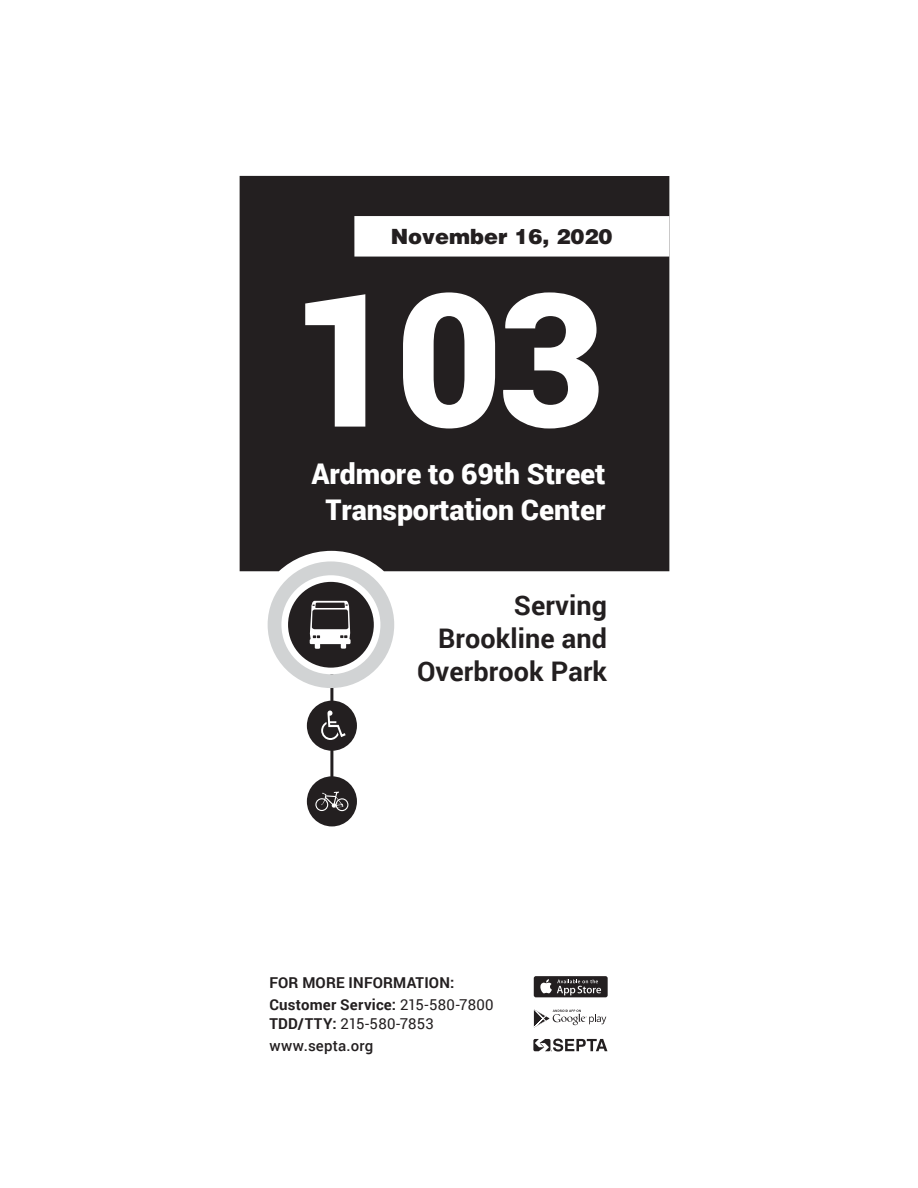
<style>
.page{position:relative;width:918px;height:1188px;background:#fff}
.page>*{position:absolute;margin:0;border:0;box-sizing:border-box;transform-origin:0 0}
.t1{font:900 186px "Roboto";color:#fff}
.t2{font:900 28.5px/36px "Roboto";letter-spacing:-.005em;color:#fff;text-align:center}
.t3{font:700 27px/33px "Roboto";letter-spacing:.005em;color:#231f20;text-align:right}
.t4{font:900 21px "Helvetica";color:#231f20}
.t5{font:700 15px/21.9px "Roboto";letter-spacing:.015em;color:#231f20}
.t6{font:500 15px/21.9px "Roboto";letter-spacing:.015em;color:#231f20}
.s1{font-weight:400}
.s2{font-weight:700}
</style>
<div class="page">
<div style="left:534px;top:976px;width:74px;height:21px;background:#231f20;border-radius:2px"></div>
<svg style="left:540px;top:979px;width:61px;height:16px"></svg>
<svg style="left:534px;top:1010px;width:72px;height:17px"></svg>
<svg style="left:533px;top:1039px;width:74px;height:13px"></svg>
<hr style="left:330px;top:674px;width:3px;height:146px;background:#231f20">
<div style="left:307px;top:776px;width:50px;height:50px;background:#231f20;border-radius:50%"></div>
<svg style="left:315px;top:792px;width:34px;height:19px"></svg>
<div style="left:307px;top:701px;width:50px;height:50px;background:#231f20;border-radius:50%"></div>
<svg style="left:321px;top:711px;width:25px;height:29px"></svg>
<div style="left:240px;top:176px;width:429px;height:395px;background:#231f20"></div>
<div style="left:354px;top:216px;width:315px;height:41px;background:#fff"></div>
<div style="left:288px;top:582px;width:86px;height:86px;background:#231f20;border-radius:50%"></div>
<svg style="left:310px;top:601px;width:41px;height:48px"></svg>
<div style="left:268px;top:561px;width:126px;height:127px;border:14px solid #d1d3d4;border-radius:50%"></div>
<h3 class="t4" style="left:391px;top:223px;width:223px">November 16, 2020</h3>
<h1 class="t1" style="left:292px;top:229px;width:315px">103</h1>
<h2 class="t2" style="left:311px;top:454px;width:296px">Ardmore to 69th Street<br>Transportation Center</h2>
<h3 class="t3" style="left:417px;top:588px;width:192px">Serving<br>Brookline and<br>Overbrook Park</h3>
<p class="t5" style="left:269px;top:971px;width:226px">FOR MORE INFORMATION:<br>Customer Service: <span class="s1">215-580-7800</span></p>
<p class="t6" style="left:269px;top:1012px;width:166px"><span class="s2">TDD/TTY:</span> <span class="s1">215-580-7853 </span>www.septa.org</p>
</div>
